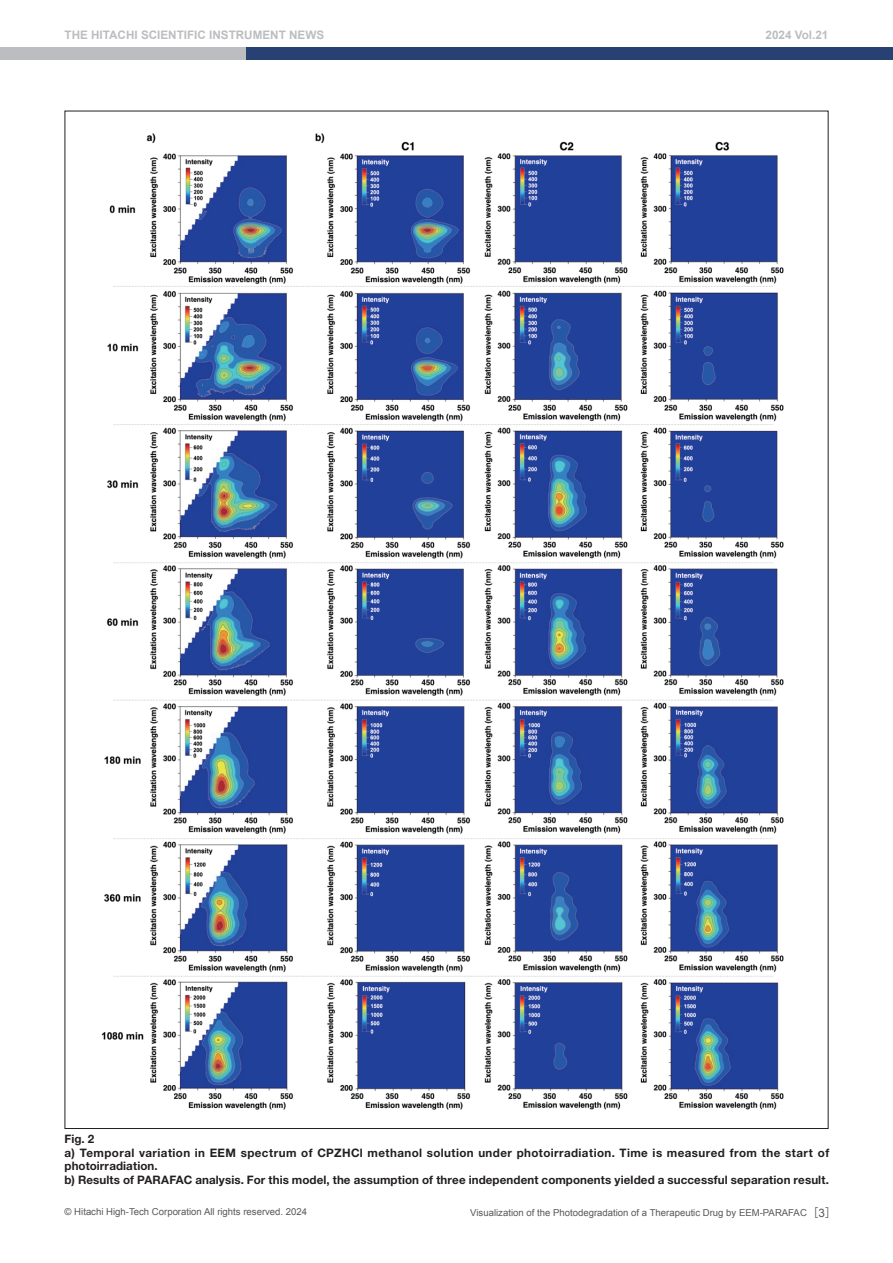
<style>
.page{position:relative;width:893px;height:1263px;background:#fff}
.page>*{position:absolute;margin:0;border:0;box-sizing:border-box;transform-origin:0 0}
.t1{font:700 11.7px/13.8px "Helvetica Neue LT Std";letter-spacing:.02em;color:#231f20}
.t2{font:700 11.7px "Arial";color:#bcbdc0}
.t3{font:9.6px "Arial";color:#57585a}
.s1{font-family:"Futo Go B101 Pro"}
.s2{font-family:"Gothic BBB Pro";font-weight:500;font-size:11.7px}
.s3{font-size:11.7px}
</style>
<div class="page">
<div style="left:0;top:47px;width:251px;height:13px;background:#bcbdc0"></div>
<div style="left:246px;top:47px;width:647px;height:13px;background:#284173"></div>
<img style="left:101px;top:133px;width:683px;height:977px">
<p class="t2" style="left:65px;top:27px;width:285px">THE HITACHI SCIENTIFIC INSTRUMENT NEWS<span class="s1">　　</span></p>
<p class="t2" style="left:766px;top:27px;width:64px">2024 Vol.21</p>
<p class="t1" style="left:64px;top:1131px;width:766px">Fig. 2<br>a) Temporal variation in EEM spectrum of CPZHCl methanol solution under photoirradiation. Time is measured from the start of photoirradiation.<br>b) Results of PARAFAC analysis. For this model, the assumption of three independent components yielded a successful separation result.</p>
<p class="t3" style="left:65px;top:1205px;width:244px">© Hitachi High-Tech Corporation All rights reserved. 2024</p>
<p class="t3" style="left:470px;top:1206px;width:368px">Visualization of the Photodegradation of a Therapeutic Drug by EEM-PARAFAC<span class="s2">［</span><span class="s3">3</span><span class="s2">］</span></p>
</div>
